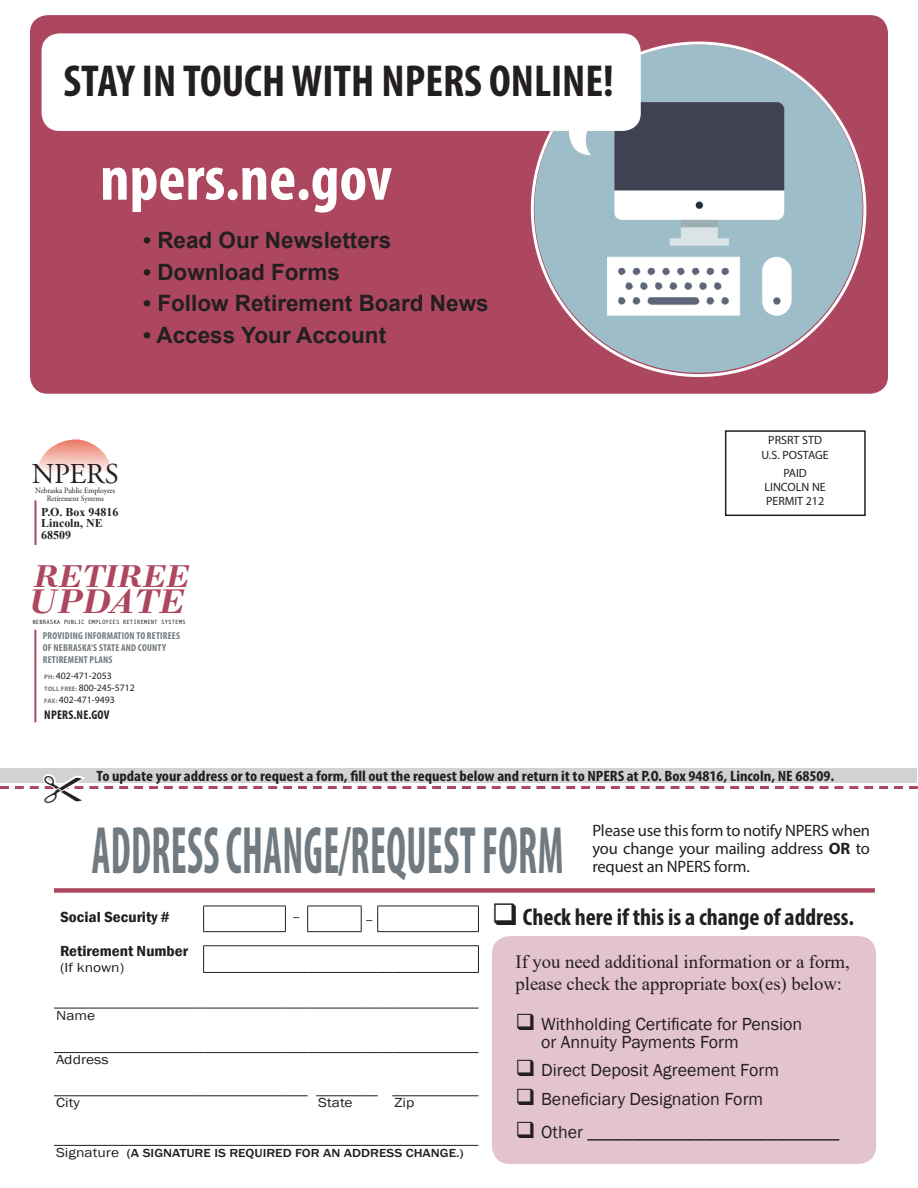
<style>
.page{position:relative;width:918px;height:1188px;background:#fff}
.page>*{position:absolute;margin:0;border:0;box-sizing:border-box;transform-origin:0 0}
.t1{font:700 condensed 67.5px "Myriad Pro";letter-spacing:.01em;color:#717a80;scale:.6 1}
.t2{font:700 condensed 64.5px "Myriad Pro";color:#fff}
.t3{font:700 condensed 45px "Myriad Pro";color:#231f20}
.t4{font:italic 700 36px "Bodoni";color:#ac475f}
.t5{font:italic 700 33.15px "Bodoni";color:#ac475f}
.t6{font:28.8px "Adobe Garamond Pro";color:#231f20}
.t7{font:700 condensed 24px "Myriad Pro";color:#231f20}
.t8{font:700 22.5px "Arial";color:#231f20}
.t9{font:18.75px/21.6px "Times New Roman";letter-spacing:-.005em;color:#231f20}
.t10{font:18px/18px "Franklin Gothic";color:#231f20}
.t11{font:16.5px/18px "Myriad Pro";letter-spacing:-.01em;color:#231f20}
.t12{font:700 condensed 15px "Myriad Pro";color:#231f20;scale:1.1 1}
.t13{font:600 condensed 15px "Franklin Gothic";color:#231f20;scale:1.15 1}
.t14{font:13.5px "Franklin Gothic";color:#231f20;scale:1.15 1}
.Body_text{font:700 condensed 12.6px "Myriad Pro";letter-spacing:.02em;color:#231f20}
.t15{font:500 12px "Franklin Gothic";color:#231f20;scale:1.15 1}
.t16{font:12px "Myriad Pro";color:#231f20}
.t17{font:700 12px/12px "Times New Roman";color:#231f20}
.Body_text-2{font:700 condensed 10.05px/12px "Myriad Pro";letter-spacing:.02em;color:#717a80}
.t18{font:9.75px "Myriad Pro";color:#231f20}
.t19{font:8.1px "Adobe Garamond Pro";letter-spacing:-.01em;color:#231f20;scale:.95 1}
.t20{font:700 5.85px "Letter Gothic Std";color:#040503}
.s1{font-weight:700;font-size:6.45px;color:#76787b}
.s2{font-weight:700}
.s3{font-weight:400;font-size:13.5px}
</style>
<div class="page">
<div style="left:30px;top:15px;width:858px;height:379px;background:#ac475f;border-radius:18px"></div>
<img style="left:534px;top:44px;width:329px;height:329px;border-radius:164px">
<div style="left:42px;top:33px;width:599px;height:98px;background:#fff;border-radius:18px"></div>
<svg style="left:564px;top:131px;width:27px;height:24px"></svg>
<svg style="left:38px;top:439px;width:73px;height:33px"></svg>
<div style="left:725px;top:430px;width:141px;height:86px;border:2px solid #231f20"></div>
<hr style="left:34px;top:630px;width:2px;height:92px;background:#ac475f">
<hr style="left:34px;top:501px;width:3px;height:44px;background:#ac475f">
<div style="left:492px;top:936px;width:384px;height:228px;background:#e4c4cc;border-radius:18px"></div>
<hr style="left:392px;top:906px;width:87px;height:1px;background:#231f20">
<svg style="left:478px;top:906px;width:1px;height:25px"></svg>
<hr style="left:54px;top:1052px;width:140px;height:1px;background:#231f20">
<hr style="left:204px;top:1052px;width:81px;height:1px;background:#231f20">
<svg style="left:285px;top:1052px;width:31px;height:1px"></svg>
<hr style="left:316px;top:1052px;width:45px;height:1px;background:#231f20">
<svg style="left:361px;top:1052px;width:31px;height:1px"></svg>
<hr style="left:392px;top:1052px;width:86px;height:1px;background:#231f20">
<hr style="left:54px;top:1095px;width:140px;height:1px;background:#231f20">
<hr style="left:204px;top:1095px;width:81px;height:1px;background:#231f20">
<svg style="left:285px;top:1095px;width:23px;height:1px"></svg>
<hr style="left:316px;top:1095px;width:45px;height:1px;background:#231f20">
<svg style="left:361px;top:1095px;width:17px;height:1px"></svg>
<hr style="left:392px;top:1095px;width:86px;height:1px;background:#231f20">
<svg style="left:203px;top:946px;width:1px;height:26px"></svg>
<svg style="left:478px;top:946px;width:1px;height:26px"></svg>
<hr style="left:203px;top:972px;width:82px;height:1px;background:#231f20">
<svg style="left:285px;top:972px;width:31px;height:1px"></svg>
<hr style="left:316px;top:972px;width:45px;height:1px;background:#231f20">
<svg style="left:361px;top:972px;width:31px;height:1px"></svg>
<hr style="left:392px;top:972px;width:87px;height:1px;background:#231f20">
<hr style="left:54px;top:1145px;width:140px;height:1px;background:#231f20">
<hr style="left:204px;top:1145px;width:81px;height:1px;background:#231f20">
<svg style="left:285px;top:1145px;width:31px;height:1px"></svg>
<hr style="left:316px;top:1145px;width:45px;height:1px;background:#231f20">
<svg style="left:361px;top:1145px;width:31px;height:1px"></svg>
<hr style="left:392px;top:1145px;width:86px;height:1px;background:#231f20">
<hr style="left:54px;top:1008px;width:140px;height:1px;background:#231f20">
<hr style="left:204px;top:1008px;width:81px;height:1px;background:#231f20">
<svg style="left:285px;top:1008px;width:31px;height:1px"></svg>
<hr style="left:316px;top:1008px;width:45px;height:1px;background:#231f20">
<svg style="left:361px;top:1008px;width:31px;height:1px"></svg>
<hr style="left:392px;top:1008px;width:86px;height:1px;background:#231f20">
<hr style="left:316px;top:906px;width:46px;height:1px;background:#231f20">
<svg style="left:361px;top:906px;width:1px;height:25px"></svg>
<hr style="left:203px;top:906px;width:83px;height:1px;background:#231f20">
<svg style="left:203px;top:906px;width:1px;height:25px"></svg>
<svg style="left:285px;top:906px;width:1px;height:25px"></svg>
<hr style="left:203px;top:931px;width:83px;height:1px;background:#231f20">
<svg style="left:307px;top:906px;width:9px;height:26px"></svg>
<hr style="left:316px;top:931px;width:46px;height:1px;background:#231f20">
<svg style="left:377px;top:906px;width:15px;height:26px"></svg>
<hr style="left:392px;top:931px;width:87px;height:1px;background:#231f20">
<hr style="left:203px;top:945px;width:82px;height:1px;background:#231f20">
<svg style="left:285px;top:945px;width:31px;height:1px"></svg>
<hr style="left:316px;top:945px;width:45px;height:1px;background:#231f20">
<svg style="left:361px;top:945px;width:31px;height:1px"></svg>
<hr style="left:392px;top:945px;width:87px;height:1px;background:#231f20">
<div style="left:54px;top:888px;width:821px;height:5px;background:#ac475f"></div>
<svg style="left:0;top:678px;width:918px;height:111px"></svg>
<p class="t3" style="left:63px;top:53px;width:552px">STAY IN TOUCH WITH NPERS ONLINE!</p>
<p class="t2" style="left:100px;top:138px;width:294px">npers.ne.gov</p>
<p class="t8" style="left:143px;top:225px;width:249px">• Read Our Newsletters</p>
<p class="t8" style="left:143px;top:256px;width:198px">• Download Forms</p>
<p class="t8" style="left:143px;top:288px;width:347px">• Follow Retirement Board News</p>
<p class="t8" style="left:143px;top:319px;width:244px">• Access Your Account</p>
<p class="t6" style="left:32px;top:457px;width:89px">NPERS</p>
<p class="t19" style="left:35px;top:486px;width:86px">Nebraska Public Employees</p>
<p class="t19" style="left:47px;top:493px;width:62px">Retirement Systems</p>
<p class="t17" style="left:41px;top:505px;width:79px">P.O. Box 94816</p>
<p class="t17" style="left:41px;top:517px;width:63px">Lincoln, NE<br>68509</p>
<p class="t5" style="left:33px;top:556px;width:157px">RETIREE</p>
<h3 class="t4" style="left:28px;top:580px;width:158px">UPDATE</h3>
<p class="t20" style="left:32px;top:618px;width:155px">NEBRASKA PUBLIC EMPLOYEES RETIREMENT SYSTEMS</p>
<p class="Body_text-2" style="left:43px;top:630px;width:139px">PROVIDING INFORMATION TO RETIREES<br>OF NEBRASKA’S STATE AND COUNTY</p>
<p class="Body_text-2" style="left:43px;top:654px;width:71px">RETIREMENT PLANS</p>
<p class="t18" style="left:44px;top:670px;width:69px"><span class="s1">PH:</span> 402-471-2053</p>
<p class="t18" style="left:44px;top:682px;width:92px"><span class="s1">TOLL FREE:</span> 800-245-5712</p>
<p class="t18" style="left:44px;top:694px;width:72px"><span class="s1">FAX:</span> 402-471-9493</p>
<p class="Body_text" style="left:44px;top:706px;width:67px">NPERS.NE.GOV</p>
<p class="t16" style="left:768px;top:433px;width:55px">PRSRT STD</p>
<p class="t16" style="left:762px;top:447px;width:69px">U.S. POSTAGE</p>
<p class="t16" style="left:783px;top:465px;width:25px">PAID</p>
<p class="t16" style="left:765px;top:480px;width:63px">LINCOLN NE</p>
<p class="t16" style="left:766px;top:494px;width:60px">PERMIT 212</p>
<p class="t12" style="left:97px;top:767px;width:672px">To update your address or to request a form, fill out the request below and return it to NPERS at P.O. Box 94816, Lincoln, NE 68509.</p>
<p class="t1" style="left:92px;top:808px;width:788px">ADDRESS CHANGE/REQUEST FORM</p>
<p class="t11" style="left:592px;top:821px;width:279px">Please use this form to notify NPERS when you change your mailing address <span class="s2">OR</span> to</p>
<p class="t11" style="left:592px;top:857px;width:159px">request an NPERS form.</p>
<p class="t13" style="left:60px;top:907px;width:97px">Social Security #</p>
<p class="t14" style="left:292px;top:909px;width:9px">–</p>
<p class="t14" style="left:365px;top:911px;width:9px">–</p>
<p class="t13" style="left:60px;top:941px;width:113px">Retirement Number</p>
<p class="t14" style="left:60px;top:960px;width:57px">(If known)</p>
<p class="t14" style="left:56px;top:1007px;width:36px">Name</p>
<p class="t14" style="left:56px;top:1051px;width:47px">Address</p>
<p class="t14" style="left:56px;top:1095px;width:22px">City</p>
<p class="t14" style="left:318px;top:1095px;width:31px">State</p>
<p class="t14" style="left:394px;top:1095px;width:19px">Zip</p>
<p class="t15" style="left:56px;top:1146px;width:356px"><span class="s3">Signature</span> (A SIGNATURE IS REQUIRED FOR AN ADDRESS CHANGE.)</p>
<p class="t7" style="left:492px;top:902px;width:364px">❑ Check here if this is a change of address.</p>
<p class="t9" style="left:516px;top:951px;width:336px">If you need additional information or a form, please check the appropriate box(es) below:</p>
<p class="t10" style="left:541px;top:1015px;width:263px;text-indent:-26px">❑ Withholding Certificate for Pension or Annuity Payments Form</p>
<p class="t10" style="left:516px;top:1062px;width:265px">❑ Direct Deposit Agreement Form</p>
<p class="t10" style="left:516px;top:1091px;width:249px">❑ Beneficiary Designation Form</p>
<p class="t10" style="left:516px;top:1123px;width:325px">❑ Other ____________________________</p>
</div>
